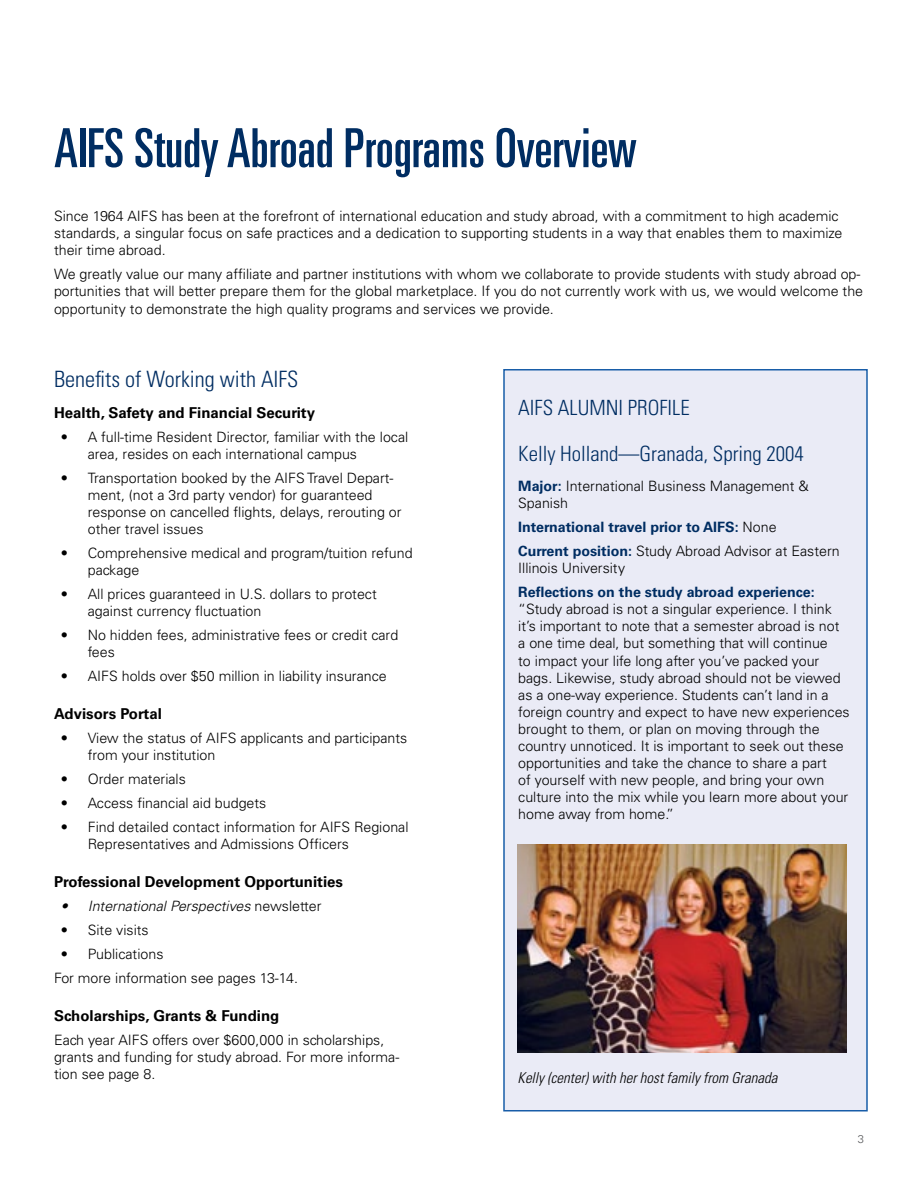
<style>
.page{position:relative;width:918px;height:1188px;background:#fff}
.page>*{position:absolute;margin:0;border:0;box-sizing:border-box;transform-origin:0 0}
.t1{font:ultra-condensed 54px "Univers";color:#002d62}
.t2{font:300 condensed 22.5px "Univers";color:#002d62}
.t3{font:300 condensed 21px/45.5px "Univers";color:#002d62}
.t4{font:700 15px "Univers";color:#000}
.t5{font:italic 300 condensed 15px "Univers";color:#000}
.t6{font:300 14.25px/17.1px "Univers";color:#000}
.t7{font:700 14.25px/23.9px "Univers";color:#002d62}
.t8{font:italic 300 14.25px "Univers";color:#000}
.t9{font:300 11.25px "Univers";color:#58595b}
.s1{font-style:normal}
.s2{font-weight:700;color:#002d62}
.s3{font-weight:300;color:#000}
</style>
<div class="page">
<div style="left:504px;top:370px;width:363px;height:741px;background:#eaebf6"></div>
<div style="left:503px;top:369px;width:365px;height:743px;border:2px solid #185da8"></div>
<img style="left:518px;top:844px;width:328px;height:209px">
<h1 class="t1" style="left:54px;top:117px;width:584px">AIFS Study Abroad Programs Overview</h1>
<p class="t6" style="left:54px;top:208px;width:790px">Since 1964 AIFS has been at the forefront of international education and study abroad, with a commitment to high academic standards, a singular focus on safe practices and a dedication to supporting students in a way that enables them to maximize their time abroad.</p>
<p class="t6" style="left:54px;top:266px;width:811px">We greatly value our many affiliate and partner institutions with whom we collaborate to provide students with study abroad op&shy;portunities that will better prepare them for the global marketplace. If you do not currently work with us, we would welcome the opportunity to demonstrate the high quality programs and services we provide.</p>
<h2 class="t2" style="left:54px;top:365px;width:246px">Benefits of Working with AIFS</h2>
<p class="t4" style="left:54px;top:404px;width:263px">Health, Safety and Financial Security</p>
<p class="t6" style="left:88px;top:429px;width:322px;text-indent:-27px">• A full-time Resident Director, familiar with the local area, resides on each international campus</p>
<p class="t6" style="left:88px;top:470px;width:315px;text-indent:-27px">• Transportation booked by the AIFS Travel Depart&shy;ment, (not a 3rd party vendor) for guaranteed response on cancelled flights, delays, rerouting or other travel issues</p>
<p class="t6" style="left:88px;top:545px;width:326px;text-indent:-27px">• Comprehensive medical and program/tuition refund package</p>
<p class="t6" style="left:88px;top:586px;width:291px;text-indent:-27px">• All prices guaranteed in U.S. dollars to protect against currency fluctuation</p>
<p class="t6" style="left:88px;top:627px;width:312px;text-indent:-27px">• No hidden fees, administrative fees or credit card fees</p>
<p class="t6" style="left:61px;top:668px;width:328px">• AIFS holds over $50 million in liability insurance</p>
<p class="t4" style="left:54px;top:705px;width:109px">Advisors Portal</p>
<p class="t6" style="left:88px;top:730px;width:321px;text-indent:-27px">• View the status of AIFS applicants and participants from your institution</p>
<p class="t6" style="left:61px;top:771px;width:127px">• Order materials</p>
<p class="t6" style="left:61px;top:794px;width:207px">• Access financial aid budgets</p>
<p class="t6" style="left:88px;top:818px;width:322px;text-indent:-27px">• Find detailed contact information for AIFS Regional<br>Representatives and Admissions Officers</p>
<p class="t4" style="left:54px;top:873px;width:291px">Professional Development Opportunities</p>
<p class="t8" style="left:61px;top:897px;width:262px">• International Perspectives <span class="s1">newsletter</span></p>
<p class="t6" style="left:61px;top:921px;width:89px">• Site visits</p>
<p class="t6" style="left:54px;top:942px;width:246px;line-height:23.9px;text-indent:7px">• Publications<br>For more information see pages 13-14.</p>
<p class="t4" style="left:54px;top:1007px;width:227px">Scholarships, Grants &amp; Funding</p>
<p class="t6" style="left:54px;top:1031px;width:347px">Each year AIFS offers over $600,000 in scholarships, grants and funding for study abroad. For more informa&shy;tion see page 8.</p>
<h3 class="t3" style="left:518px;top:385px;width:63px">AIFS Alumni</h3>
<h3 class="t3" style="left:518px;top:385px;width:287px;text-indent:110px">profile<br>Kelly Holland—Granada, Spring 2004</h3>
<p class="t6" style="left:518px;top:478px;width:292px"><span class="s2">Major:</span> International Business Management &amp;<br>Spanish</p>
<p class="t7" style="left:518px;top:516px;width:323px">International travel prior to AIFS: <span class="s3">None<br></span>Current position: <span class="s3">Study Abroad Advisor at Eastern</span></p>
<p class="t6" style="left:518px;top:560px;width:108px">Illinois University</p>
<p class="t7" style="left:518px;top:580px;width:298px">Reflections on the study abroad experience:</p>
<p class="t6" style="left:518px;top:601px;width:333px">“Study abroad is not a singular experience. I think it’s important to note that a semester abroad is not a one time deal, but something that will continue<br>to impact your life long after you’ve packed your bags. Likewise, study abroad should not be viewed as a one-way experience. Students can’t land in a foreign country and expect to have new experiences brought to them, or plan on moving through the country unnoticed. It is important to seek out these opportunities and take the chance to share a part<br>of yourself with new people, and bring your own culture into the mix while you learn more about your home away from home.”</p>
<p class="t5" style="left:518px;top:1069px;width:261px">Kelly (center) with her host family from Granada</p>
<p class="t9" style="left:858px;top:1132px;width:8px">3</p>
</div>
